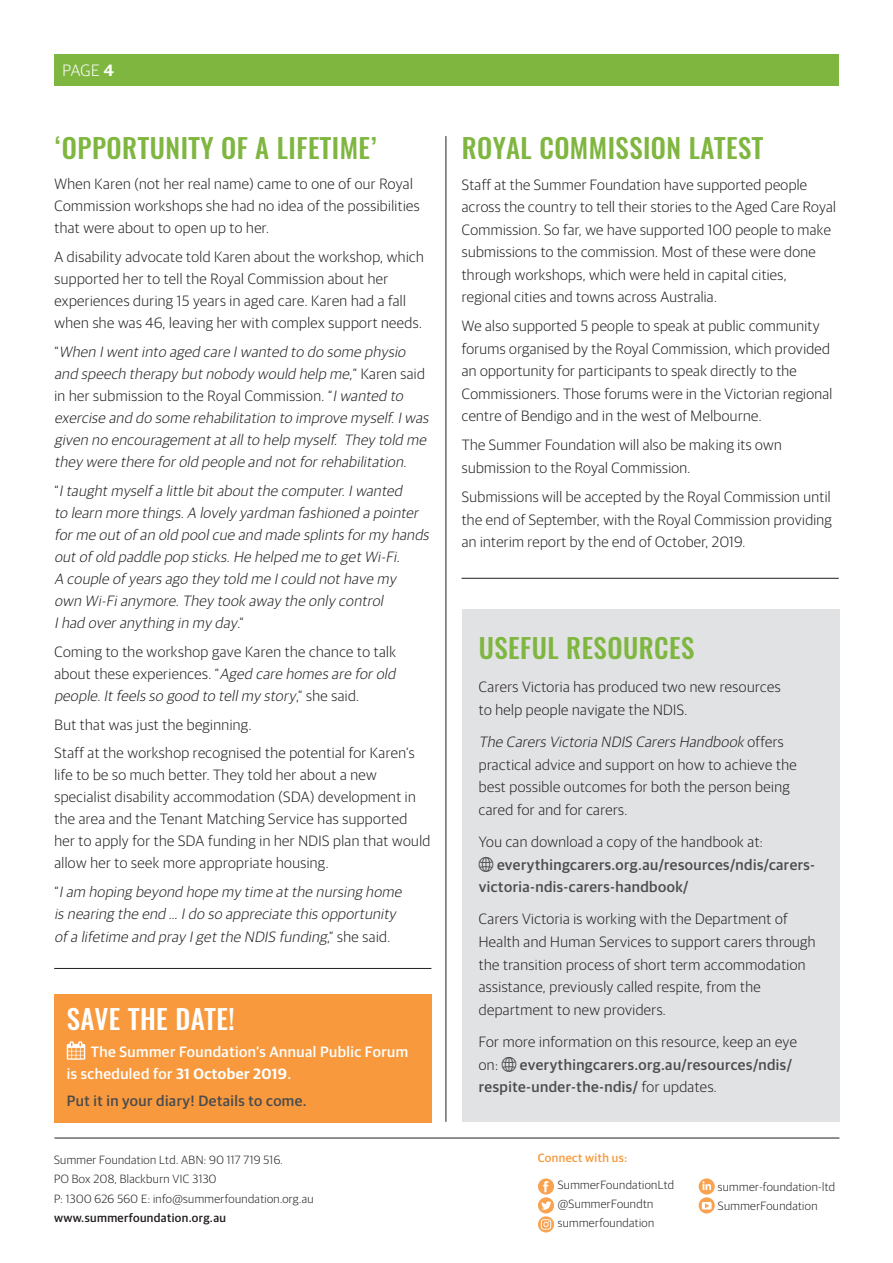
<style>
.page{position:relative;width:893px;height:1263px;background:#fff}
.page>*{position:absolute;margin:0;border:0;box-sizing:border-box;transform-origin:0 0}
.heading{font:500 27px "Oswald";letter-spacing:.015em;color:#7fb640}
.HEADING{font:500 27px "Oswald";letter-spacing:.02em;color:#fff}
.t1{font:300 16.5px "Guardian Sans";color:#fff}
.body_new{font:300 15px/22px "Guardian Sans";letter-spacing:.03em;color:#231f20}
.t2{font:italic 300 15px/22px "Guardian Sans";letter-spacing:.02em;color:#231f20}
.body_new-2{font:500 15px/22.8px "Guardian Sans";letter-spacing:.03em;color:#4b4c4d}
.body{font:500 15px/22.5px "Guardian Sans";letter-spacing:.03em;color:#fff}
.body-2{font:500 15px "Guardian Sans";letter-spacing:.03em;color:#4b4c4d}
.call_out_box{font:300 12px/19.5px "Guardian Sans";letter-spacing:.03em;color:#231f20}
.body-3{font:300 12px/18.8px "Guardian Sans";letter-spacing:.03em;color:#231f20}
.body-4{font:500 12px "Guardian Sans";letter-spacing:.03em;color:#f8993d}
.s1{font-weight:600}
.s2{font-style:normal}
.s3{font-style:italic}
.s4{font-weight:500}
.s5{font-weight:300;color:#231f20}
</style>
<div class="page">
<div style="left:54px;top:54px;width:785px;height:31px;background:#7fb640"></div>
<hr style="left:54px;top:1138px;width:785px;height:1px;background:#231f20">
<hr style="left:446px;top:136px;width:1px;height:986px;background:#231f20">
<div style="left:538px;top:1178px;width:16px;height:16px;background:#f9a351;border-radius:50%"></div>
<svg style="left:543px;top:1181px;width:5px;height:11px"></svg>
<div style="left:538px;top:1197px;width:16px;height:16px;background:#f9a351;border-radius:50%"></div>
<svg style="left:541px;top:1201px;width:10px;height:9px"></svg>
<svg style="left:699px;top:1178px;width:16px;height:16px"></svg>
<svg style="left:702px;top:1181px;width:9px;height:9px"></svg>
<svg style="left:699px;top:1197px;width:16px;height:16px"></svg>
<div style="left:702px;top:1202px;width:10px;height:7px;background:#fff;border-radius:2px"></div>
<svg style="left:705px;top:1203px;width:4px;height:5px"></svg>
<svg style="left:538px;top:1216px;width:16px;height:16px"></svg>
<svg style="left:541px;top:1219px;width:10px;height:10px"></svg>
<hr style="left:462px;top:578px;width:377px;height:1px;background:#231f20">
<div style="left:462px;top:609px;width:377px;height:513px;background:#e1e2e4"></div>
<div style="left:54px;top:994px;width:378px;height:128px;background:#f8993d"></div>
<svg style="left:67px;top:1041px;width:18px;height:19px"></svg>
<hr style="left:54px;top:968px;width:377px;height:1px;background:#231f20">
<p class="t1" style="left:63px;top:59px;width:53px">PAGE <span class="s1">4</span></p>
<p class="heading" style="left:54px;top:129px;width:324px">‘OPPORTUNITY OF A LIFETIME’</p>
<p class="body_new" style="left:54px;top:172px;width:367px">When Karen (not her real name) came to one of our Royal<br>Commission workshops she had no idea of the possibilities that were about to open up to her.</p>
<p class="body_new" style="left:54px;top:245px;width:371px">A disability advocate told Karen about the workshop, which supported her to tell the Royal Commission about her experiences during 15 years in aged care. Karen had a fall when she was 46, leaving her with complex support needs.</p>
<p class="t2" style="left:54px;top:340px;width:379px"><span class="s2">“</span> When Iwentinto aged care Iwanted to do some physio and speech therapy butnobody would help me,<span class="s2">” K a r e n s a i d in her submission to the Royal Commission. “</span>Iwanted to exercise and do some rehabilitation to improve myself.Iwas given no encouragementatallto help myself. They told me they were there forold people and notforrehabilitation.</p>
<p class="t2" style="left:54px;top:479px;width:379px"><span class="s2">“</span> Itaughtmyself a little bitaboutthe computer.Iwanted<br>to learn more things.A lovely yardman fashioned a pointer forme outof an old poolcue and made splints formy hands outof old paddle pop sticks.He helped me to getWi-Fi.<br>A couple of years ago they told me Icould nothave my own Wi-Fianymore.They took away the only control<br>Ihad overanything in my day<span class="s2">.”</span></p>
<p class="body_new" style="left:54px;top:639px;width:345px">Coming to the workshop gave Karen the chance to talk about these experiences. “<span class="s3">Aged care homes are forold people.Itfeels so good to tellmy story</span>,” s h e s a i d .</p>
<p class="body_new" style="left:54px;top:712px;width:199px">But that was just the beginning.</p>
<p class="body_new" style="left:54px;top:741px;width:377px">Staff at the workshop recognised the potential for Karen’s life to be so much better. They told her about a new specialist disability accommodation (SDA) development in the area and the Tenant Matching Service has supported her to apply for the SDA funding in her NDIS plan that would allow her to seek more appropriate housing.</p>
<p class="t2" style="left:54px;top:880px;width:352px"><span class="s2">“</span> Iam hoping beyond hope my time atthe nursing home is nearing the end … Ido so appreciate this opportunity of a lifetime and pray Igetthe NDIS funding<span class="s2">,” s h e s a i d .</span></p>
<p class="HEADING" style="left:67px;top:1000px;width:169px">SAVE THE DATE!</p>
<p class="body" style="left:67px;top:1039px;width:343px;text-indent:24px">The Summer Foundation’s Annual Public Forum is scheduled for <span class="s1">31 October 2019</span>.</p>
<p class="body-2" style="left:67px;top:1090px;width:241px">Put it in your diary! Details to come.</p>
<p class="call_out_box" style="left:54px;top:1149px;width:261px">Summer Foundation Ltd. ABN: 90 117 719 516.<br>PO Box 208, Blackburn VIC 3130<br>P: 1300 626 560 E: info@summerfoundation.org.au <span class="s4">www.summerfoundation.org.au</span></p>
<p class="heading" style="left:462px;top:129px;width:303px">ROYAL COMMISSION LATEST</p>
<p class="body_new" style="left:462px;top:172px;width:376px;line-height:22.5px">Staff at the Summer Foundation have supported people across the country to tell their stories to the Aged Care Royal Commission. So far, we have supported 100 people to make submissions to the commission. Most of these were done through workshops, which were held in capital cities, regional cities and towns across Australia.</p>
<p class="body_new" style="left:462px;top:314px;width:372px;line-height:22.5px">We also supported 5 people to speak at public community forums organised by the Royal Commission, which provided an opportunity for participants to speak directly to the Commissioners. Those forums were in the Victorian regional centre of Bendigo and in the west of Melbourne.</p>
<p class="body_new" style="left:462px;top:433px;width:322px;line-height:22.5px">The Summer Foundation will also be making its own submission to the Royal Commission.</p>
<p class="body_new" style="left:462px;top:485px;width:371px;line-height:22.5px;text-align:justify">Submissions will be accepted by the Royal Commission until the end of September, with the Royal Commission providing an interim report by the end of October, 2019.</p>
<p class="heading" style="left:479px;top:629px;width:217px">USEFUL RESOURCES</p>
<p class="body_new" style="left:479px;top:675px;width:303px;line-height:22.8px">Carers Victoria has produced two new resources to help people navigate the NDIS.</p>
<p class="body_new" style="left:479px;top:729px;width:319px;line-height:22.8px"><span class="s3">The Carers Victoria NDIS Carers Handbook</span> o ffe r s practical advice and support on how to achieve the best possible outcomes for both the person being cared for and for carers.</p>
<p class="body_new" style="left:479px;top:829px;width:286px">You can download a copy of the handbook at:</p>
<p class="body_new-2" style="left:497px;top:852px;width:320px">everythingcarers.org.au/resources/ndis/carers-</p>
<p class="body_new-2" style="left:479px;top:875px;width:211px">victoria-ndis-carers-handbook/</p>
<p class="body_new" style="left:479px;top:906px;width:338px;line-height:22.8px">Carers Victoria is working with the Department of Health and Human Services to support carers through the transition process of short term accommodation assistance, previously called respite, from the department to new providers.</p>
<p class="body_new" style="left:479px;top:1029px;width:320px;line-height:22.8px">For more information on this resource, keep an eye on:</p>
<p class="body_new-2" style="left:479px;top:1052px;width:315px;text-indent:41px">everythingcarers.org.au/resources/ndis/ respite-under-the-ndis/ <span class="s5">for updates.</span></p>
<p class="body-4" style="left:538px;top:1149px;width:91px">Connect with us:</p>
<p class="body-3" style="left:558px;top:1175px;width:118px">SummerFoundationLtd</p>
<p class="body-3" style="left:558px;top:1194px;width:98px">@SummerFoundtn summerfoundation</p>
<p class="body-3" style="left:718px;top:1176px;width:119px">summer-foundation-ltd</p>
<p class="body-3" style="left:718px;top:1196px;width:101px">SummerFoundation</p>
</div>
